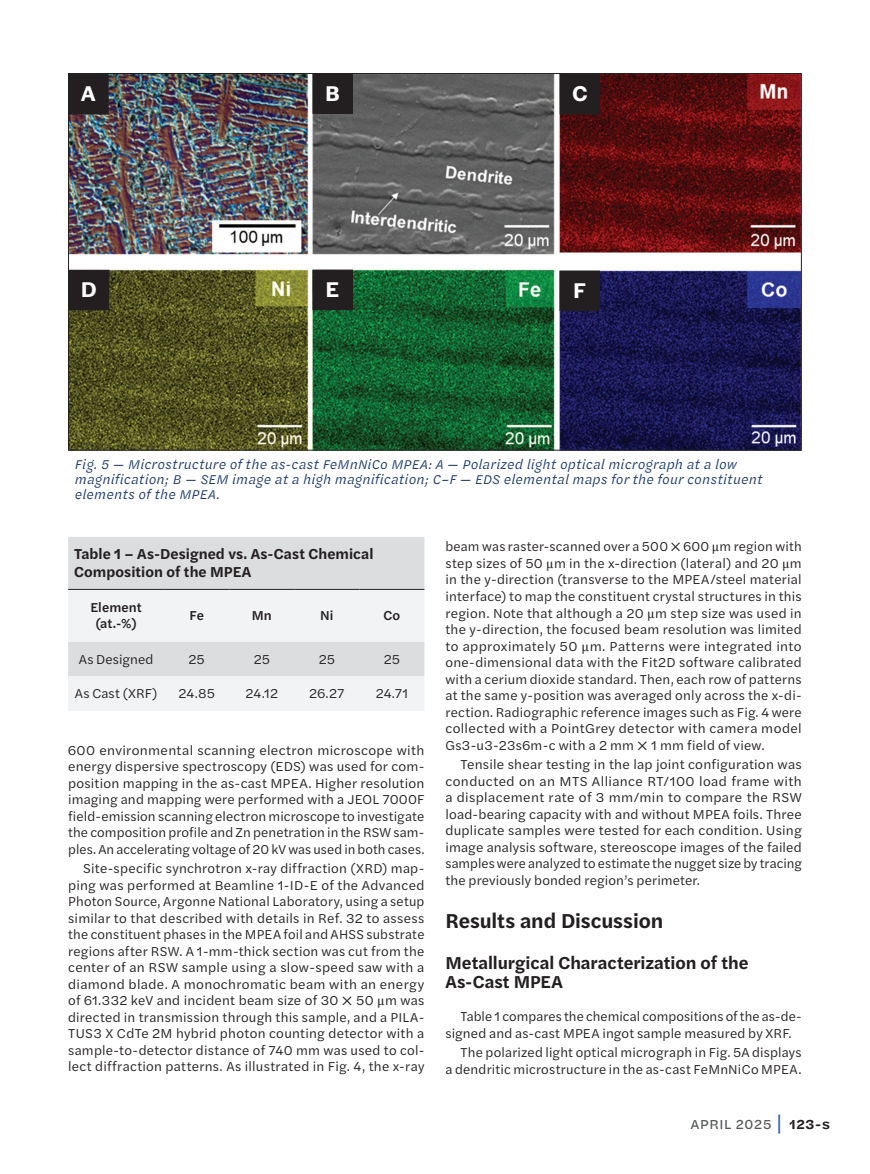
<style>
.page{position:relative;width:870px;height:1174px;background:#fff}
.page>*{position:absolute;margin:0;border:0;box-sizing:border-box;transform-origin:0 0}
.t1{font:600 22.2px "Halyard Display";color:#fff}
.Subhead_14_pt{font:600 21px "Halyard Text";letter-spacing:-.005em;color:#231f20}
.Subhead_12_under_14{font:600 18px/19.5px "Halyard Text";letter-spacing:-.005em;color:#231f20}
.Personnel_First_Heading{font:600 15px/18px "Halyard Text";letter-spacing:.005em;color:#231f20}
.Body_-_Justified{font:13.5px/16.5px "Halyard Text";letter-spacing:.015em;color:#231f20;text-align:justify}
.Personnel_First_Heading-2{font:13.5px "Halyard Text";letter-spacing:.005em;color:#231f20}
.Personnel_First_Heading-3{font:500 13.5px/16.5px "Halyard Text";letter-spacing:.005em;color:#231f20;text-align:center}
.t2{font:13.5px "Halyard Micro";color:#57585a}
.t3{font:italic 13.2px/15px "Halyard Micro";color:#183866;scale:.91 1}
.s1{font-family:"Cambria Math"}
.s2{font-size:21px;color:#3965b0}
.s3{font-weight:600;color:#231f20}
</style>
<div class="page">
<div style="left:68px;top:537px;width:356px;height:52px;background:#dcdddf"></div>
<svg style="left:68px;top:590px;width:356px;height:121px;fill:#f2f3f4"></svg>
<hr style="left:68px;top:589px;width:96px;height:1px;background:#231f20">
<hr style="left:164px;top:589px;width:65px;height:1px;background:#231f20">
<hr style="left:229px;top:589px;width:65px;height:1px;background:#231f20">
<hr style="left:294px;top:589px;width:65px;height:1px;background:#231f20">
<hr style="left:359px;top:589px;width:65px;height:1px;background:#231f20">
<img style="left:70px;top:75px;width:730px;height:373px">
<div style="left:560px;top:75px;width:39px;height:39px;background:#231f20"></div>
<div style="left:313px;top:74px;width:39px;height:39px;background:#231f20"></div>
<div style="left:69px;top:75px;width:39px;height:39px;background:#231f20"></div>
<div style="left:70px;top:270px;width:39px;height:39px;background:#231f20"></div>
<div style="left:313px;top:270px;width:39px;height:39px;background:#231f20"></div>
<div style="left:560px;top:271px;width:39px;height:39px;background:#231f20"></div>
<p class="t1" style="left:81px;top:78px;width:17px">A</p>
<p class="t1" style="left:326px;top:77px;width:15px">B</p>
<p class="t1" style="left:572px;top:78px;width:16px">C</p>
<p class="t1" style="left:82px;top:274px;width:17px">D</p>
<p class="t1" style="left:326px;top:273px;width:14px">E</p>
<p class="t1" style="left:574px;top:274px;width:14px">F</p>
<p class="t3" style="left:75px;top:456px;width:757px">Fig. 5 — Microstructure of the as-cast FeMnNiCo MPEA: A — Polarized light optical micrograph at a low magnification; B — SEM image at a high magnification; C–F — EDS elemental maps for the four constituent elements of the MPEA.</p>
<p class="Personnel_First_Heading" style="left:74px;top:544px;width:301px">Table 1 – As-Designed vs. As-Cast Chemical<br>Composition of the MPEA</p>
<p class="Personnel_First_Heading-3" style="left:91px;top:598px;width:53px">Element (at.-%)</p>
<p class="Personnel_First_Heading-3" style="left:190px;top:606px;width:16px">Fe</p>
<p class="Personnel_First_Heading-3" style="left:252px;top:606px;width:21px">Mn</p>
<p class="Personnel_First_Heading-3" style="left:320px;top:606px;width:15px">Ni</p>
<p class="Personnel_First_Heading-3" style="left:383px;top:606px;width:18px">Co</p>
<p class="Personnel_First_Heading-2" style="left:79px;top:649px;width:76px">As Designed</p>
<p class="Personnel_First_Heading-2" style="left:189px;top:649px;width:18px">25</p>
<p class="Personnel_First_Heading-2" style="left:254px;top:649px;width:18px">25</p>
<p class="Personnel_First_Heading-2" style="left:319px;top:649px;width:18px">25</p>
<p class="Personnel_First_Heading-2" style="left:384px;top:649px;width:18px">25</p>
<p class="Personnel_First_Heading-2" style="left:75px;top:683px;width:84px">As Cast (XRF)</p>
<p class="Personnel_First_Heading-2" style="left:178px;top:683px;width:38px">24.85</p>
<p class="Personnel_First_Heading-2" style="left:246px;top:683px;width:34px">24.12</p>
<p class="Personnel_First_Heading-2" style="left:309px;top:683px;width:37px">26.27</p>
<p class="Personnel_First_Heading-2" style="left:376px;top:683px;width:34px">24.71</p>
<p class="Body_-_Justified" style="left:68px;top:741px;width:358px">600 environmental scanning electron microscope with energy dispersive spectroscopy (EDS) was used for com&shy;position mapping in the as-cast MPEA. Higher resolution imaging and mapping were performed with a JEOL 7000F field-emission scanning electron microscope to investigate the composition profile and Zn penetration in the RSW sam&shy;ples. An accelerating voltage of 20 kV was used in both cases.</p>
<p class="Body_-_Justified" style="left:68px;top:859px;width:358px;text-indent:15px">Site-specific synchrotron x-ray diffraction (XRD) map&shy;ping was performed at Beamline 1-ID-E of the Advanced Photon Source, Argonne National Laboratory, using a setup similar to that described with details in Ref. 32 to assess the constituent phases in the MPEA foil and AHSS substrate regions after RSW. A 1-mm-thick section was cut from the center of an RSW sample using a slow-speed saw with a diamond blade. A monochromatic beam with an energy of 61.332 keV and incident beam size of 30 <span class="s1">⨉</span> 50 <span class="s1">µ</span>m was directed in transmission through this sample, and a PILA-TUS3 X CdTe 2M hybrid photon counting detector with a sample-to-detector distance of 740 mm was used to col&shy;lect diffraction patterns. As illustrated in Fig. 4, the x-ray</p>
<p class="Body_-_Justified" style="left:445px;top:538px;width:358px">beam was raster-scanned over a 500 <span class="s1">⨉</span> 600 <span class="s1">µ</span>m region with step sizes of 50 <span class="s1">µ</span>m in the x-direction (lateral) and 20 <span class="s1">µ</span>m in the y-direction (transverse to the MPEA/steel material interface) to map the constituent crystal structures in this region. Note that although a 20 <span class="s1">µ</span>m step size was used in the y-direction, the focused beam resolution was limited to approximately 50 <span class="s1">µ</span>m. Patterns were integrated into one-dimensional data with the Fit2D software calibrated with a cerium dioxide standard. Then, each row of patterns at the same y-position was averaged only across the x-di&shy;rection. Radiographic reference images such as Fig. 4 were collected with a PointGrey detector with camera model Gs3-u3-23s6m-c with a 2 mm <span class="s1">⨉</span> 1 mm field of view.</p>
<p class="Body_-_Justified" style="left:445px;top:755px;width:358px;text-indent:15px">Tensile shear testing in the lap joint configuration was conducted on an MTS Alliance RT/100 load frame with a displacement rate of 3 mm/min to compare the RSW load-bearing capacity with and without MPEA foils. Three duplicate samples were tested for each condition. Using image analysis software, stereoscope images of the failed samples were analyzed to estimate the nugget size by tracing the previously bonded region’s perimeter.</p>
<p class="Subhead_14_pt" style="left:445px;top:905px;width:219px">Results and Discussion</p>
<p class="Subhead_12_under_14" style="left:445px;top:951px;width:304px">Metallurgical Characterization of the<br>As-Cast MPEA</p>
<p class="Body_-_Justified" style="left:445px;top:1007px;width:358px;text-indent:15px">Table 1 compares the chemical compositions of the as-de&shy;signed and as-cast MPEA ingot sample measured by XRF.</p>
<p class="Body_-_Justified" style="left:445px;top:1043px;width:358px;text-align:right">The polarized light optical micrograph in Fig. 5A displays<br>a dendritic microstructure in the as-cast FeMnNiCo MPEA.</p>
<p class="t2" style="left:690px;top:1113px;width:142px">APRIL 2025 <span class="s2">|</span> <span class="s3">123-s</span></p>
</div>
